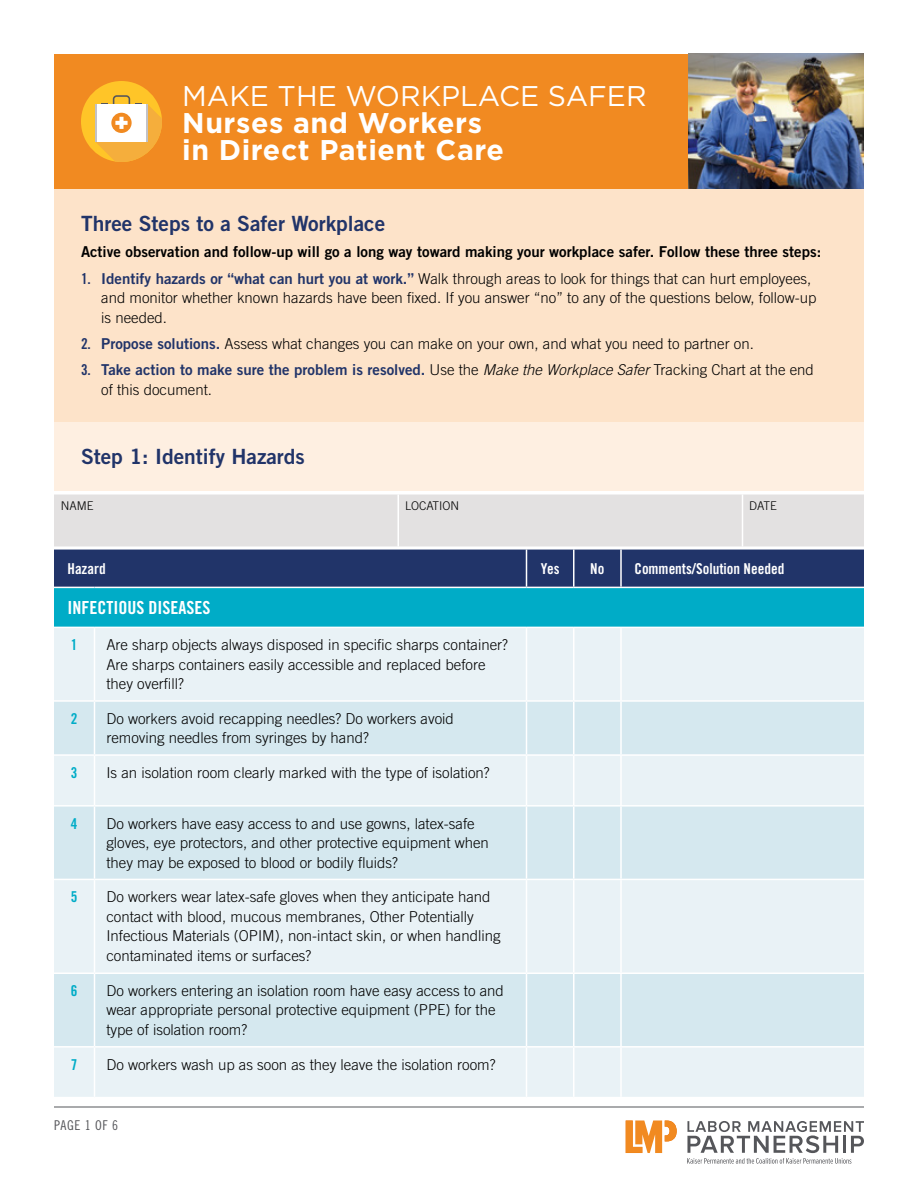
<style>
.page{position:relative;width:918px;height:1188px;background:#fff}
.page>*{position:absolute;margin:0;border:0;box-sizing:border-box;transform-origin:0 0}
.t1{font:700 28.5px/27px "Gotham";letter-spacing:.02em;color:#fff}
.t2{font:21px "Trade Gothic LT Std Bd 2";color:#213469}
.t3{font:18px "Trade Gothic LT Std Bd Cn 20";color:#fff}
.t4{font:300 15px/19.5px "Trade Gothic LT Std";color:#000}
.t5{font:15px "Trade Gothic LT Std Bd 2";color:#000}
.t6{font:15px "Trade Gothic LT Std Bd Cn 20";color:#fff}
.t7{font:15px "Trade Gothic LT Std Bd Cn 20";color:#00acc7}
.t8{font:13.5px "Trade Gothic LT Std Cn 18";letter-spacing:.05em;color:#55565a}
.t9{font:300 12px "Trade Gothic LT Std";color:#000}
.s1{font-weight:400}
.s2{font-family:"Trade Gothic LT Std Bd Cn 20";font-weight:400;color:#213469}
.s3{font-family:"Trade Gothic LT Std Bd 2";font-weight:400;color:#213469}
.s4{font-style:italic}
</style>
<div class="page">
<div style="left:54px;top:421px;width:810px;height:70px;background:#feefe1"></div>
<div style="left:54px;top:54px;width:810px;height:135px;background:#f18a21"></div>
<div style="left:54px;top:189px;width:810px;height:233px;background:#fde3c9"></div>
<div style="left:54px;top:587px;width:810px;height:40px;background:#00acc7"></div>
<div style="left:54px;top:628px;width:810px;height:469px;background:#e9f2f6"></div>
<svg style="left:54px;top:702px;width:810px;height:344px;background:#ddecf1"></svg>
<hr style="left:54px;top:587px;width:40px;height:1px;background:#fff">
<hr style="left:94px;top:587px;width:432px;height:1px;background:#fff">
<hr style="left:526px;top:587px;width:48px;height:1px;background:#fff">
<hr style="left:574px;top:587px;width:47px;height:1px;background:#fff">
<hr style="left:621px;top:587px;width:243px;height:1px;background:#fff">
<hr style="left:94px;top:628px;width:1px;height:72px;background:#fff">
<hr style="left:526px;top:628px;width:1px;height:72px;background:#fff">
<hr style="left:573px;top:628px;width:1px;height:72px;background:#fff">
<hr style="left:620px;top:628px;width:2px;height:72px;background:#fff">
<hr style="left:54px;top:700px;width:40px;height:2px;background:#fff">
<hr style="left:94px;top:700px;width:432px;height:2px;background:#fff">
<hr style="left:94px;top:702px;width:1px;height:52px;background:#fff">
<hr style="left:526px;top:700px;width:48px;height:2px;background:#fff">
<hr style="left:526px;top:702px;width:1px;height:52px;background:#fff">
<hr style="left:574px;top:700px;width:47px;height:2px;background:#fff">
<hr style="left:573px;top:702px;width:1px;height:52px;background:#fff">
<hr style="left:621px;top:700px;width:243px;height:2px;background:#fff">
<hr style="left:620px;top:702px;width:2px;height:52px;background:#fff">
<hr style="left:54px;top:754px;width:40px;height:2px;background:#fff">
<hr style="left:94px;top:754px;width:432px;height:2px;background:#fff">
<hr style="left:94px;top:756px;width:1px;height:49px;background:#fff">
<hr style="left:526px;top:754px;width:48px;height:2px;background:#fff">
<hr style="left:526px;top:756px;width:1px;height:49px;background:#fff">
<hr style="left:574px;top:754px;width:47px;height:2px;background:#fff">
<hr style="left:573px;top:756px;width:1px;height:49px;background:#fff">
<hr style="left:621px;top:754px;width:243px;height:2px;background:#fff">
<hr style="left:620px;top:756px;width:2px;height:49px;background:#fff">
<hr style="left:54px;top:805px;width:40px;height:2px;background:#fff">
<hr style="left:94px;top:805px;width:432px;height:2px;background:#fff">
<hr style="left:94px;top:807px;width:1px;height:72px;background:#fff">
<hr style="left:526px;top:805px;width:48px;height:2px;background:#fff">
<hr style="left:526px;top:807px;width:1px;height:72px;background:#fff">
<hr style="left:574px;top:805px;width:47px;height:2px;background:#fff">
<hr style="left:573px;top:807px;width:1px;height:72px;background:#fff">
<hr style="left:621px;top:805px;width:243px;height:2px;background:#fff">
<hr style="left:620px;top:807px;width:2px;height:72px;background:#fff">
<hr style="left:54px;top:879px;width:40px;height:1px;background:#fff">
<hr style="left:94px;top:879px;width:432px;height:1px;background:#fff">
<hr style="left:94px;top:880px;width:1px;height:92px;background:#fff">
<hr style="left:526px;top:879px;width:48px;height:1px;background:#fff">
<hr style="left:526px;top:880px;width:1px;height:92px;background:#fff">
<hr style="left:574px;top:879px;width:47px;height:1px;background:#fff">
<hr style="left:573px;top:880px;width:1px;height:92px;background:#fff">
<hr style="left:621px;top:879px;width:243px;height:1px;background:#fff">
<hr style="left:620px;top:880px;width:2px;height:92px;background:#fff">
<hr style="left:54px;top:972px;width:40px;height:2px;background:#fff">
<hr style="left:94px;top:972px;width:432px;height:2px;background:#fff">
<hr style="left:94px;top:974px;width:1px;height:72px;background:#fff">
<hr style="left:526px;top:972px;width:48px;height:2px;background:#fff">
<hr style="left:526px;top:974px;width:1px;height:72px;background:#fff">
<hr style="left:574px;top:972px;width:47px;height:2px;background:#fff">
<hr style="left:573px;top:974px;width:1px;height:72px;background:#fff">
<hr style="left:621px;top:972px;width:243px;height:2px;background:#fff">
<hr style="left:620px;top:974px;width:2px;height:72px;background:#fff">
<hr style="left:54px;top:1046px;width:40px;height:2px;background:#fff">
<hr style="left:94px;top:1046px;width:432px;height:2px;background:#fff">
<hr style="left:94px;top:1048px;width:1px;height:49px;background:#fff">
<hr style="left:526px;top:1046px;width:48px;height:2px;background:#fff">
<hr style="left:526px;top:1048px;width:1px;height:49px;background:#fff">
<hr style="left:574px;top:1046px;width:47px;height:2px;background:#fff">
<hr style="left:573px;top:1048px;width:1px;height:49px;background:#fff">
<hr style="left:621px;top:1046px;width:243px;height:2px;background:#fff">
<hr style="left:620px;top:1048px;width:2px;height:49px;background:#fff">
<img style="left:688px;top:54px;width:176px;height:135px">
<svg style="left:54px;top:495px;width:810px;height:92px;background:#959cb1"></svg>
<hr style="left:398px;top:495px;width:1px;height:51px;background:#fff">
<hr style="left:742px;top:495px;width:1px;height:51px;background:#fff">
<div style="left:81px;top:81px;width:81px;height:81px;background:#ffc528;border-radius:50%"></div>
<svg style="left:95px;top:95px;width:67px;height:67px"></svg>
<svg style="left:626px;top:1120px;width:51px;height:33px"></svg>
<svg style="left:687px;top:1121px;width:177px;height:43px"></svg>
<hr style="left:54px;top:1107px;width:810px;height:1px;background:#55565a">
<p class="t1" style="left:182px;top:82px;width:466px"><span class="s1">MAKE THE WORKPLACE SAFER<br></span>Nurses and Workers<br>in Direct Patient Care</p>
<p class="t2" style="left:81px;top:211px;width:306px">Three Steps to a Safer Workplace</p>
<p class="t5" style="left:81px;top:243px;width:742px">Active observation and follow-up will go a long way toward making your workplace safer. Follow these three steps:</p>
<p class="t4" style="left:101px;top:268px;width:717px;text-indent:-20px"><span class="s2">1.</span> <span class="s3">Identify hazards or “what can hurt you at work.”</span> Walk through areas to look for things that can hurt employees, and monitor whether known hazards have been fixed. If you answer “no” to any of the questions below, follow-up is needed.</p>
<p class="t4" style="left:81px;top:334px;width:674px"><span class="s2">2.</span> <span class="s3">Propose solutions.</span> Assess what changes you can make on your own, and what you need to partner on.</p>
<p class="t4" style="left:101px;top:360px;width:714px;text-indent:-20px"><span class="s2">3.</span> <span class="s3">Take action to make sure the problem is resolved.</span> Use the <span class="s4">Make the Workplace Safer</span> Tracking Chart at the end of this document.</p>
<p class="t2" style="left:81px;top:443px;width:225px">Step 1: Identify Hazards</p>
<p class="t9" style="left:61px;top:499px;width:34px">NAME</p>
<p class="t9" style="left:405px;top:499px;width:56px">LOCATION</p>
<p class="t9" style="left:749px;top:499px;width:29px">DATE</p>
<p class="t6" style="left:68px;top:559px;width:40px">Hazard</p>
<p class="t6" style="left:541px;top:559px;width:20px">Yes</p>
<p class="t6" style="left:590px;top:559px;width:16px">No</p>
<p class="t6" style="left:634px;top:559px;width:151px">Comments/Solution Needed</p>
<p class="t3" style="left:68px;top:597px;width:144px">INFECTIOUS DISEASES</p>
<p class="t7" style="left:71px;top:636px;width:8px">1</p>
<p class="t4" style="left:106px;top:635px;width:403px">Are sharp objects always disposed in specific sharps container?<br>Are sharps containers easily accessible and replaced before they overfill?</p>
<p class="t7" style="left:71px;top:709px;width:8px">2</p>
<p class="t4" style="left:106px;top:708px;width:349px">Do workers avoid recapping needles? Do workers avoid removing needles from syringes by hand?</p>
<p class="t7" style="left:71px;top:763px;width:8px">3</p>
<p class="t4" style="left:106px;top:762px;width:385px">Is an isolation room clearly marked with the type of isolation?</p>
<p class="t7" style="left:71px;top:814px;width:8px">4</p>
<p class="t4" style="left:106px;top:813px;width:384px">Do workers have easy access to and use gowns, latex-safe gloves, eye protectors, and other protective equipment when they may be exposed to blood or bodily fluids?</p>
<p class="t7" style="left:71px;top:888px;width:8px">5</p>
<p class="t4" style="left:106px;top:887px;width:396px">Do workers wear latex-safe gloves when they anticipate hand contact with blood, mucous membranes, Other Potentially Infectious Materials (OPIM), non-intact skin, or when handling contaminated items or surfaces?</p>
<p class="t7" style="left:71px;top:981px;width:8px">6</p>
<p class="t4" style="left:106px;top:981px;width:399px">Do workers entering an isolation room have easy access to and wear appropriate personal protective equipment (PPE) for the type of isolation room?</p>
<p class="t7" style="left:71px;top:1055px;width:8px">7</p>
<p class="t4" style="left:106px;top:1054px;width:391px">Do workers wash up as soon as they leave the isolation room?</p>
<p class="t8" style="left:54px;top:1117px;width:66px">PAGE 1 OF 6</p>
</div>
